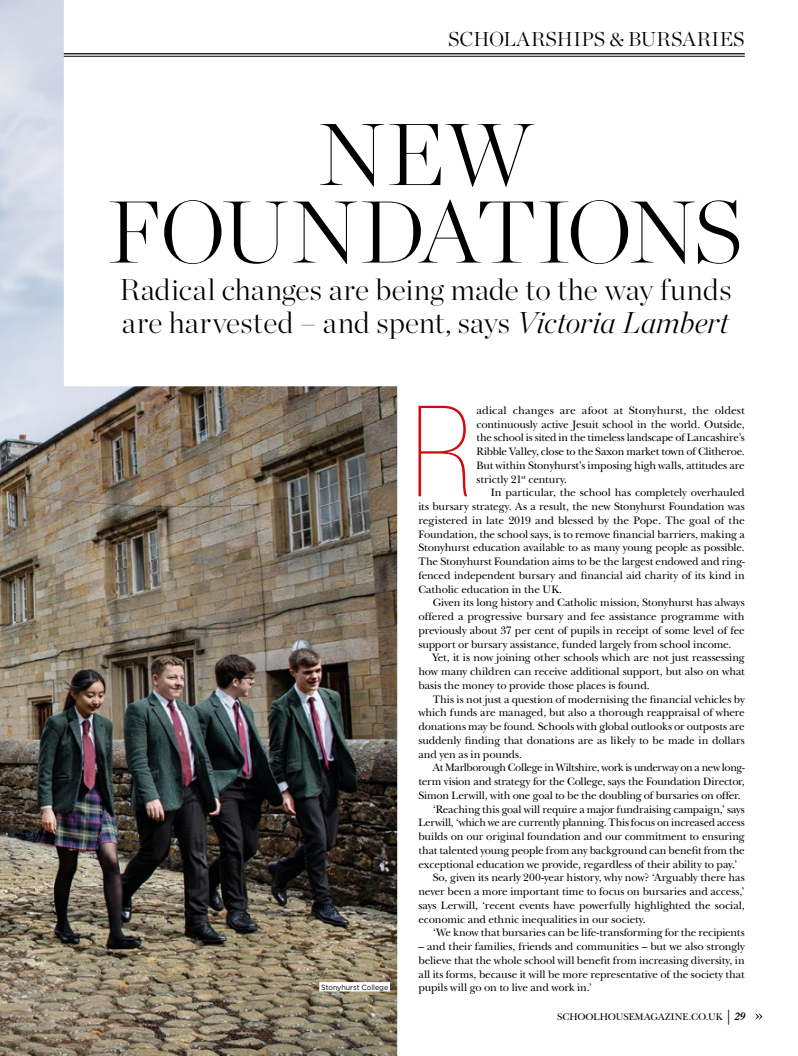
<style>
.page{position:relative;width:798px;height:1056px;background:#fff}
.page>*{position:absolute;margin:0;border:0;box-sizing:border-box;transform-origin:0 0}
.t1{font:900 condensed 126.75px "Helvetica Neue";color:#d20a11}
.t2{font:200 87.5px/77.5px "Chronicle Display";letter-spacing:-.02em;color:#000;text-align:center}
.t3{font:200 30px/32.5px "Chronicle Display";letter-spacing:.005em;color:#000}
.t4{font:300 20px "Chronicle Display";letter-spacing:.02em;color:#000}
.t5{font:11.25px/13.8px "New Baskerville";letter-spacing:-.015em;color:#000;text-align:justify}
.t6{font:11.25px "New Baskerville";letter-spacing:-.035em;color:#000}
.t7{font:10px "New Baskerville";color:#000}
.t8{font:7.5px "Gotham";letter-spacing:-.005em;color:#000;scale:.96 1}
.s1{font-style:italic}
.s2{font-style:italic;font-size:15px}
.s3{font-weight:700;font-style:italic;font-size:11.25px}
</style>
<div class="page">
<hr style="left:0;top:53px;width:744px;height:1px;background:#000">
<hr style="left:0;top:56px;width:744px;height:1px;background:#000">
<img style="left:0;top:0;width:397px;height:1056px">
<div style="left:319px;top:982px;width:71px;height:9px;background:#fff"></div>
<svg style="left:755px;top:1013px;width:7px;height:7px"></svg>
<h3 class="t4" style="left:448px;top:24px;width:298px">SCHOLARSHIPS &amp; BURSARIES</h3>
<h2 class="t2" style="left:108px;top:109px;width:636px">NEW<br>FOUNDATIONS</h2>
<h3 class="t3" style="left:119px;top:271px;width:613px">Radical changes are being made to the way funds are harvested – and spent, says <span class="s1">Victoria Lambert</span></h3>
<p class="t8" style="left:321px;top:983px;width:71px">Stonyhurst College</p>
<h1 class="t1" style="left:411px;top:382px;width:62px">R</h1>
<p class="t5" style="left:476px;top:403px;width:270px">adical changes are afoot at Stonyhurst, the oldest continuously active Jesuit school in the world. Outside, the school is sited in the timeless landscape of Lancashire’s Ribble Valley, close to the Saxon market town of Clitheroe.<br>But within Stonyhurst’s imposing high walls, attitudes are strictly 21<sup>st</sup> century.</p>
<p class="t5" style="left:418px;top:486px;width:328px;text-indent:72px">In particular, the school has completely overhauled its bursary strategy. As a result, the new Stonyhurst Foundation was registered in late 2019 and blessed by the Pope. The goal of the Foundation, the school says, is to remove financial barriers, making a Stonyhurst education available to as many young people as possible.<br>The Stonyhurst Foundation aims to be the largest endowed and ring&shy;fenced independent bursary and financial aid charity of its kind in Catholic education in the UK.</p>
<p class="t5" style="left:418px;top:596px;width:328px;text-indent:14px">Given its long history and Catholic mission, Stonyhurst has always offered a progressive bursary and fee assistance programme with previously about 37 per cent of pupils in receipt of some level of fee support or bursary assistance, funded largely from school income.</p>
<p class="t5" style="left:418px;top:651px;width:328px;text-indent:14px">Yet, it is now joining other schools which are not just reassessing how many children can receive additional support, but also on what basis the money to provide those places is found.</p>
<p class="t5" style="left:418px;top:692px;width:328px;text-indent:14px">This is not just a question of modernising the financial vehicles by which funds are managed, but also a thorough reappraisal of where donations may be found. Schools with global outlooks or outposts are suddenly finding that donations are as likely to be made in dollars and yen as in pounds.</p>
<p class="t6" style="left:432px;top:761px;width:313px">At Marlborough College in Wiltshire, work is underway on a new long-</p>
<p class="t5" style="left:418px;top:775px;width:328px">term vision and strategy for the College, says the Foundation Director,</p>
<p class="t5" style="left:418px;top:788px;width:323px">Simon Lerwill, with one goal to be the doubling of bursaries on offer.</p>
<p class="t5" style="left:432px;top:802px;width:313px">‘Reaching this goal will require a major fundraising campaign,’ says</p>
<p class="t5" style="left:418px;top:816px;width:327px">Lerwill, ‘which we are currently planning. This focus on increased access</p>
<p class="t5" style="left:418px;top:830px;width:327px">builds on our original foundation and our commitment to ensuring</p>
<p class="t5" style="left:418px;top:843px;width:327px">that talented young people from any background can benefit from the</p>
<p class="t5" style="left:418px;top:857px;width:320px">exceptional education we provide, regardless of their ability to pay.’</p>
<p class="t5" style="left:432px;top:871px;width:313px">So, given its nearly 200-year history, why now? ‘Arguably there has</p>
<p class="t5" style="left:418px;top:885px;width:328px">never been a more important time to focus on bursaries and access,’</p>
<p class="t5" style="left:418px;top:898px;width:328px">says Lerwill, ‘recent events have powerfully highlighted the social,</p>
<p class="t5" style="left:418px;top:912px;width:229px">economic and ethnic inequalities in our society.</p>
<p class="t5" style="left:432px;top:926px;width:313px">‘We know that bursaries can be life-transforming for the recipients</p>
<p class="t5" style="left:418px;top:940px;width:328px">– and their families, friends and communities – but we also strongly believe that the whole school will benefit from increasing diversity, in all its forms, because it will be more representative of the society that pupils will go on to live and work in.’</p>
<p class="t7" style="left:557px;top:1011px;width:189px">SCHOOLHOUSEMAGAZINE.CO.UK <span class="s2">|</span> <span class="s3">29</span></p>
</div>
